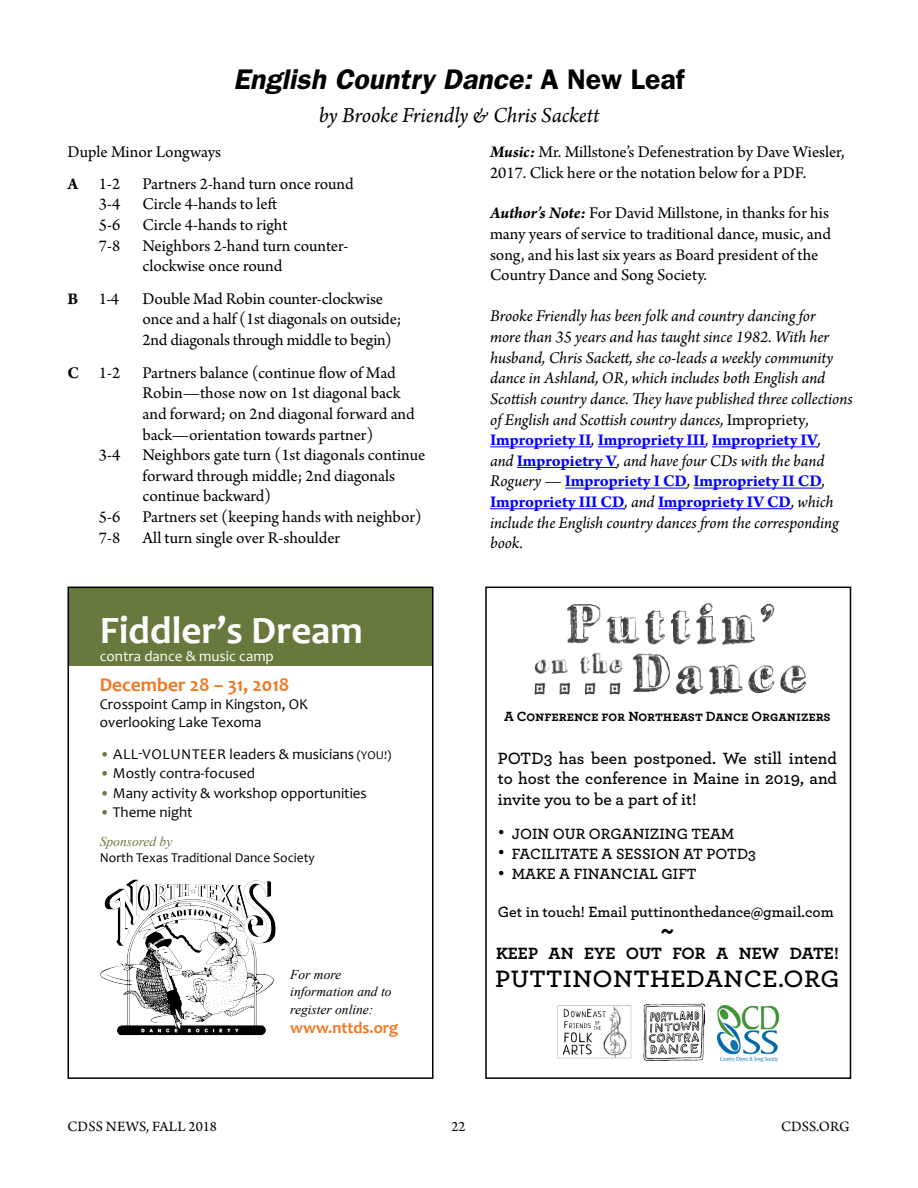
<style>
.page{position:relative;width:918px;height:1188px;background:#fff}
.page>*{position:absolute;margin:0;border:0;box-sizing:border-box;transform-origin:0 0}
.t1{font:700 39px "Candara";color:#fff}
.t2{font:600 32.7px "Archer";color:#000}
.t3{font:italic 600 28.5px "Franklin Gothic";color:#000}
.t4{font:600 24.9px "Archer";letter-spacing:.015em;color:#000;scale:1.05 1}
.t5{font:italic 22.5px "Arno Pro";color:#000}
.t6{font:700 19.5px "Candara";color:#f47721}
.t7{font:17.25px/20.7px "Arno Pro";color:#000}
.t8{font:italic 17.25px/20.7px "Arno Pro";letter-spacing:-.005em;color:#000}
.t9{font:600 17.1px/20.5px "Archer";color:#000;text-align:justify}
.t10{font:700 17.1px "Archer";color:#000}
.t11{font:700 16.5px "Candara";color:#f47721}
.t12{font:600 15.6px/20.2px "Archer";color:#000}
.t13{font:15px/18px "Candara";color:#000}
.t14{font:15px "Arno Pro";letter-spacing:.005em;color:#000}
.t15{font:15px "Candara";color:#fff}
.t16{font:700 13.95px "Archer";color:#000}
.t17{font:italic 13.5px/16.2px "Times New Roman";color:#000}
.t18{font:13.5px "Candara";color:#000}
.t19{font:italic 13.5px "Times New Roman";color:#67793c}
.s1{font-style:normal}
.s2{font-weight:700}
.s3{color:#67793c}
.s4{font-size:12px}
.s5{font-weight:700;font-style:italic}
.s6{font-weight:700;font-style:normal;color:#00f}
</style>
<div class="page">
<hr style="left:490px;top:446px;width:101px;height:1px;background:#00f">
<hr style="left:598px;top:446px;width:107px;height:1px;background:#00f">
<hr style="left:712px;top:446px;width:106px;height:1px;background:#00f">
<hr style="left:517px;top:467px;width:100px;height:1px;background:#00f">
<hr style="left:565px;top:488px;width:122px;height:1px;background:#00f">
<hr style="left:694px;top:488px;width:128px;height:1px;background:#00f">
<hr style="left:490px;top:508px;width:135px;height:1px;background:#00f">
<hr style="left:658px;top:508px;width:133px;height:1px;background:#00f">
<img style="left:557px;top:1005px;width:75px;height:54px">
<img style="left:644px;top:1004px;width:61px;height:57px">
<img style="left:534px;top:603px;width:272px;height:92px">
<img style="left:717px;top:1005px;width:62px;height:57px">
<div style="left:68px;top:587px;width:365px;height:79px;background:#67793c"></div>
<img style="left:100px;top:879px;width:176px;height:157px">
<div style="left:68px;top:587px;width:366px;height:492px;border:2px solid #000"></div>
<div style="left:485px;top:587px;width:366px;height:492px;border:2px solid #000"></div>
<h3 class="t3" style="left:233px;top:62px;width:453px">English Country Dance: <span class="s1">A New Leaf</span></h3>
<h3 class="t5" style="left:319px;top:102px;width:282px">by Brooke Friendly &amp; Chris Sackett</h3>
<p class="t7" style="left:68px;top:138px;width:155px;line-height:31.2px">Duple Minor Longways<br><span class="s2">A</span> 1-2</p>
<p class="t7" style="left:143px;top:174px;width:213px">Partners 2-hand turn once round</p>
<p class="t7" style="left:99px;top:195px;width:23px">3-4</p>
<p class="t7" style="left:143px;top:195px;width:136px">Circle 4-hands to left</p>
<p class="t7" style="left:99px;top:215px;width:23px">5-6</p>
<p class="t7" style="left:143px;top:215px;width:146px">Circle 4-hands to right</p>
<p class="t7" style="left:99px;top:236px;width:23px">7-8</p>
<p class="t7" style="left:143px;top:236px;width:207px">Neighbors 2-hand turn counter&shy;clockwise once round</p>
<p class="t7" style="left:68px;top:289px;width:53px"><span class="s2">B</span> 1-4</p>
<p class="t7" style="left:143px;top:289px;width:260px">Double Mad Robin counter-clockwise once and a half (1st diagonals on outside;<br>2nd diagonals through middle to begin)</p>
<p class="t7" style="left:67px;top:363px;width:54px"><span class="s2">C</span> 1-2</p>
<p class="t7" style="left:143px;top:363px;width:274px">Partners balance (continue flow of Mad Robin—those now on 1st diagonal back and forward; on 2nd diagonal forward and back—orientation towards partner)</p>
<p class="t7" style="left:99px;top:446px;width:23px">3-4</p>
<p class="t7" style="left:143px;top:446px;width:284px">Neighbors gate turn (1st diagonals continue forward through middle; 2nd diagonals continue backward)</p>
<p class="t7" style="left:99px;top:507px;width:23px">5-6</p>
<p class="t7" style="left:143px;top:507px;width:281px">Partners set (keeping hands with neighbor)</p>
<p class="t7" style="left:99px;top:528px;width:23px">7-8</p>
<p class="t7" style="left:143px;top:528px;width:199px">All turn single over R-shoulder</p>
<h1 class="t1" style="left:100px;top:605px;width:265px">Fiddler’s Dream</h1>
<p class="t15" style="left:100px;top:646px;width:176px">contra dance &amp; music camp</p>
<p class="t6" style="left:100px;top:673px;width:191px">December 28 – 31, 2018</p>
<p class="t13" style="left:100px;top:695px;width:210px">Crosspoint Camp in Kingston, OK overlooking Lake Texoma</p>
<p class="t13" style="left:100px;top:745px;width:293px"><span class="s3">•</span> ALL-VOLUNTEER leaders &amp; musicians <span class="s4">(YOU!)</span></p>
<p class="t13" style="left:100px;top:764px;width:157px"><span class="s3">•</span> Mostly contra-focused</p>
<p class="t13" style="left:100px;top:784px;width:269px"><span class="s3">•</span> Many activity &amp; workshop opportunities</p>
<p class="t13" style="left:100px;top:803px;width:94px"><span class="s3">•</span> Theme night</p>
<p class="t19" style="left:100px;top:832px;width:74px">Sponsored by</p>
<p class="t18" style="left:100px;top:849px;width:217px">North Texas Traditional Dance Society</p>
<p class="t17" style="left:290px;top:966px;width:103px">For more information and to</p>
<p class="t17" style="left:290px;top:1001px;width:85px">register online:</p>
<p class="t11" style="left:290px;top:1018px;width:110px">www.nttds.org</p>
<p class="t7" style="left:490px;top:143px;width:356px"><span class="s5">Music:</span> Mr. Millstone’s Defenestration by Dave Wiesler,<br>2017. Click here or the notation below for a PDF.</p>
<p class="t7" style="left:490px;top:204px;width:342px"><span class="s5">Author’s Note:</span> For David Millstone, in thanks for his many years of service to traditional dance, music, and song, and his last six years as Board president of the Country Dance and Song Society.</p>
<p class="t8" style="left:490px;top:307px;width:364px">Brooke Friendly has been folk and country dancing for<br>more than 35 years and has taught since 1982. With her husband, Chris Sackett, she co-leads a weekly community dance in Ashland, OR, which includes both English and Scottish country dance. They have published three collections of English and Scottish country dances, <span class="s1">Impropriety</span>, <span class="s6">Impropriety II</span>, <span class="s6">Impropriety III</span>, <span class="s6">Impropriety IV</span>,<br>and <span class="s6">Impropietry V</span>, and have four CDs with the band Roguery — <span class="s6">Impropriety I CD</span>, <span class="s6">Impropriety II CD</span>, <span class="s6">Impropriety III CD</span>, and <span class="s6">Impropriety IV CD</span>, which include the English country dances from the corresponding book.</p>
<p class="t16" style="left:504px;top:705px;width:328px">A Conference for Northeast Dance Organizers</p>
<p class="t9" style="left:498px;top:747px;width:341px">POTD3 has been postponed. We still intend to host the conference in Maine in 2019, and invite you to be a part of it!</p>
<p class="t12" style="left:498px;top:823px;width:260px"><sup>.</sup> JOIN OUR ORGANIZING TEAM<br><sup>.</sup> FACILITATE A SESSION AT POTD3 <sup>.</sup> MAKE A FINANCIAL GIFT</p>
<p class="t12" style="left:498px;top:900px;width:337px">Get in touch! Email puttinonthedance@gmail.com</p>
<h2 class="t2" style="left:660px;top:905px;width:16px">~</h2>
<h3 class="t4" style="left:495px;top:961px;width:330px">PUTTINONTHEDANCE.ORG</h3>
<p class="t10" style="left:496px;top:940px;width:344px">KEEP AN EYE OUT FOR A NEW DATE!</p>
<p class="t14" style="left:68px;top:1118px;width:151px">CDSS NEWS, FALL 2018</p>
<p class="t14" style="left:451px;top:1118px;width:16px">22</p>
<p class="t14" style="left:781px;top:1118px;width:70px">CDSS.ORG</p>
</div>
